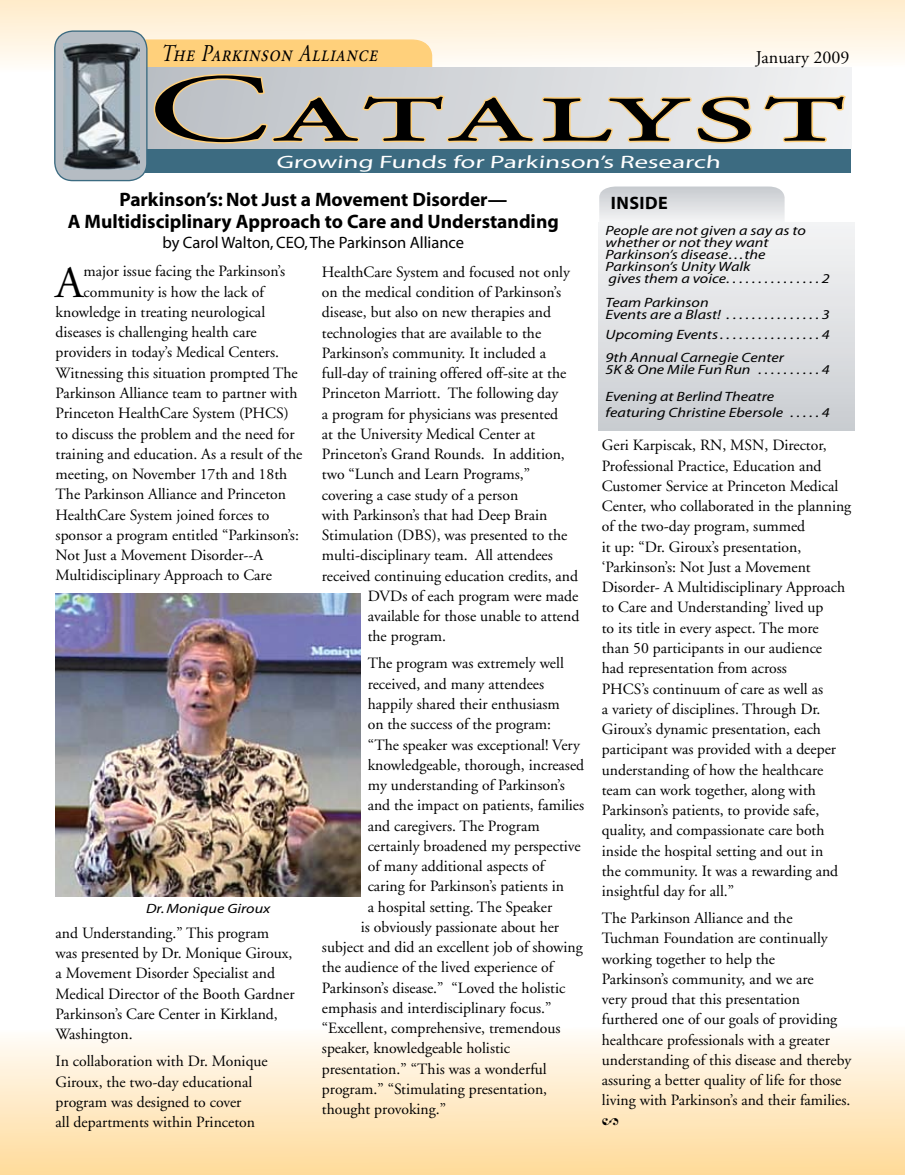
<style>
.page{position:relative;width:905px;height:1175px;background:#fff}
.page>*{position:absolute;margin:0;border:0;box-sizing:border-box;transform-origin:0 0}
.t1{font:96.3px "Adobe Garamond Regular SC";letter-spacing:.035em;color:#000;scale:1.82 1}
.t2{font:44.7px "Adobe Garamond";color:#000}
.t3{font:italic 24px "Adobe Garamond Regular SC";color:#000;scale:.8 1}
.t4{font:700 19.5px/22.2px "Myriad";color:#000;text-align:center}
.t5{font:18px "Myriad";color:#fff;scale:1.5 1}
.t6{font:18px "Adobe Garamond";color:#000}
.t7{font:700 18px "Myriad";letter-spacing:.025em;color:#000}
.t8{font:16.5px "Myriad";color:#000}
.t9{font:15.6px/20.2px "Adobe Garamond";color:#000}
.t10{font:14.25px "Adobe Garamond Pro";color:#000;scale:1.05 1}
.t11{font:italic 13.5px/12px "Myriad";color:#000;scale:1.2 1}
</style>
<div class="page">
<svg style="left:0;top:1034px;width:904px;height:140px;background:#ffeac6"></svg>
<svg style="left:0;top:0;width:904px;height:182px"></svg>
<svg style="left:599px;top:186px;width:185px;height:36px;background:#dddfe2"></svg>
<div style="left:598px;top:222px;width:256px;height:208px;background:linear-gradient(to bottom,#f5f5f6,#cacdd2)"></div>
<div style="left:146px;top:149px;width:705px;height:24px;background:#3c6b81"></div>
<div style="left:146px;top:67px;width:705px;height:81px;background:linear-gradient(to right,#bbbfc5,#f1f2f3)"></div>
<svg style="left:144px;top:39px;width:389px;height:106px;background:#dcd0b9"></svg>
<svg style="left:541px;top:94px;width:212px;height:51px;background:#e8decb"></svg>
<svg style="left:761px;top:94px;width:86px;height:50px"></svg>
<div style="left:55px;top:31px;width:92px;height:150px;background:#b5bcc3;border-radius:18px"></div>
<div style="left:54px;top:30px;width:93px;height:151px;border:1px solid #3c6b81;border-radius:18px"></div>
<img style="left:63px;top:43px;width:76px;height:127px">
<img style="left:56px;top:593px;width:305px;height:303px">
<h3 class="t3" style="left:161px;top:41px;width:278px">The Parkinson Alliance</h3>
<p class="t6" style="left:756px;top:47px;width:95px">January 2009</p>
<h1 class="t1" style="left:147px;top:59px;width:385px">Catalyst</h1>
<p class="t5" style="left:276px;top:153px;width:299px">Growing Funds for Parkinson’s Research</p>
<p class="t4" style="left:68px;top:189px;width:492px">Parkinson’s: Not Just a Movement Disorder—<br>A Multidisciplinary Approach to Care and Understanding</p>
<p class="t8" style="left:162px;top:234px;width:303px">by Carol Walton, CEO, The Parkinson Alliance</p>
<h2 class="t2" style="left:56px;top:259px;width:29px">A</h2>
<p class="t9" style="left:83px;top:262px;width:203px">major issue facing the Parkinson’s</p>
<p class="t9" style="left:83px;top:282px;width:182px">community is how the lack of</p>
<p class="t9" style="left:56px;top:302px;width:211px">knowledge in treating neurological</p>
<p class="t9" style="left:56px;top:322px;width:203px">diseases is challenging health care</p>
<p class="t9" style="left:56px;top:343px;width:225px">providers in today’s Medical Centers.</p>
<p class="t9" style="left:56px;top:363px;width:244px">Witnessing this situation prompted The</p>
<p class="t9" style="left:56px;top:383px;width:243px">Parkinson Alliance team to partner with</p>
<p class="t9" style="left:56px;top:403px;width:235px">Princeton HealthCare System (PHCS)</p>
<p class="t9" style="left:56px;top:424px;width:240px">to discuss the problem and the need for</p>
<p class="t9" style="left:56px;top:444px;width:248px">training and education. As a result of the</p>
<p class="t9" style="left:56px;top:464px;width:233px">meeting, on November 17th and 18th</p>
<p class="t9" style="left:56px;top:484px;width:232px">The Parkinson Alliance and Princeton</p>
<p class="t9" style="left:56px;top:505px;width:215px">HealthCare System joined forces to</p>
<p class="t9" style="left:56px;top:525px;width:245px">sponsor a program entitled “Parkinson’s:</p>
<p class="t9" style="left:56px;top:545px;width:209px">Not Just a Movement Disorder--A</p>
<p class="t9" style="left:56px;top:565px;width:218px">Multidisciplinary Approach to Care</p>
<p class="t11" style="left:146px;top:903px;width:105px">Dr. Monique Giroux</p>
<p class="t9" style="left:56px;top:923px;width:240px">and Understanding.” This program was presented by Dr. Monique Giroux, a Movement Disorder Specialist and<br>Medical Director of the Booth Gardner<br>Parkinson’s Care Center in Kirkland,<br>Washington.</p>
<p class="t9" style="left:56px;top:1051px;width:213px">In collaboration with Dr. Monique<br>Giroux, the two-day educational program was designed to cover<br>all departments within Princeton</p>
<p class="t9" style="left:322px;top:262px;width:249px">HealthCare System and focused not only</p>
<p class="t9" style="left:322px;top:282px;width:241px">on the medical condition of Parkinson’s</p>
<p class="t9" style="left:322px;top:302px;width:231px">disease, but also on new therapies and</p>
<p class="t9" style="left:322px;top:323px;width:221px">technologies that are available to the</p>
<p class="t9" style="left:322px;top:343px;width:225px">Parkinson’s community. It included a</p>
<p class="t9" style="left:322px;top:363px;width:246px">full-day of training offered off-site at the</p>
<p class="t9" style="left:322px;top:383px;width:238px">Princeton Marriott. The following day</p>
<p class="t9" style="left:322px;top:404px;width:238px">a program for physicians was presented</p>
<p class="t9" style="left:322px;top:424px;width:215px">at the University Medical Center at</p>
<p class="t9" style="left:322px;top:444px;width:244px">Princeton’s Grand Rounds. In addition,</p>
<p class="t9" style="left:322px;top:465px;width:210px">two “Lunch and Learn Programs,”</p>
<p class="t9" style="left:322px;top:485px;width:198px">covering a case study of a person</p>
<p class="t9" style="left:322px;top:505px;width:227px">with Parkinson’s that had Deep Brain</p>
<p class="t9" style="left:322px;top:525px;width:247px">Stimulation (DBS), was presented to the</p>
<p class="t9" style="left:322px;top:546px;width:232px">multi-disciplinary team. All attendees</p>
<p class="t9" style="left:322px;top:566px;width:258px">received continuing education credits, and</p>
<p class="t9" style="left:368px;top:586px;width:212px">DVDs of each program were made</p>
<p class="t9" style="left:368px;top:606px;width:213px">available for those unable to attend</p>
<p class="t9" style="left:368px;top:627px;width:80px">the program.</p>
<p class="t9" style="left:368px;top:654px;width:198px">The program was extremely well</p>
<p class="t9" style="left:368px;top:674px;width:178px">received, and many attendees</p>
<p class="t9" style="left:368px;top:694px;width:194px">happily shared their enthusiasm</p>
<p class="t9" style="left:368px;top:714px;width:185px">on the success of the program:</p>
<p class="t9" style="left:368px;top:735px;width:214px">“The speaker was exceptional! Very</p>
<p class="t9" style="left:368px;top:755px;width:218px">knowledgeable, thorough, increased</p>
<p class="t9" style="left:368px;top:775px;width:198px">my understanding of Parkinson’s</p>
<p class="t9" style="left:368px;top:795px;width:218px">and the impact on patients, families</p>
<p class="t9" style="left:368px;top:816px;width:173px">and caregivers. The Program</p>
<p class="t9" style="left:368px;top:836px;width:214px">certainly broadened my perspective</p>
<p class="t9" style="left:368px;top:856px;width:178px">of many additional aspects of</p>
<p class="t9" style="left:368px;top:876px;width:198px">caring for Parkinson’s patients in</p>
<p class="t9" style="left:368px;top:897px;width:186px">a hospital setting. The Speaker</p>
<p class="t9" style="left:361px;top:917px;width:200px">is obviously passionate about her</p>
<p class="t9" style="left:322px;top:937px;width:262px">subject and did an excellent job of showing</p>
<p class="t9" style="left:322px;top:957px;width:233px">the audience of the lived experience of</p>
<p class="t9" style="left:322px;top:978px;width:245px">Parkinson’s disease.” “Loved the holistic</p>
<p class="t9" style="left:322px;top:998px;width:231px">emphasis and interdisciplinary focus.”</p>
<p class="t9" style="left:322px;top:1018px;width:240px">“Excellent, comprehensive, tremendous</p>
<p class="t9" style="left:322px;top:1038px;width:190px">speaker, knowledgeable holistic</p>
<p class="t9" style="left:322px;top:1059px;width:226px">presentation.” “This was a wonderful</p>
<p class="t9" style="left:322px;top:1079px;width:227px">program.” “Stimulating presentation,</p>
<p class="t9" style="left:322px;top:1099px;width:126px">thought provoking.”</p>
<p class="t7" style="left:611px;top:193px;width:58px">INSIDE</p>
<p class="t11" style="left:605px;top:225px;width:188px">People are not given a say as to whether or not they want<br>Parkinson’s disease…the<br>Parkinson’s Unity Walk<br>gives them a voice . . . . . . . . . . . . . . 2</p>
<p class="t11" style="left:605px;top:297px;width:188px">Team Parkinson<br>Events are a Blast! . . . . . . . . . . . . . . 3</p>
<p class="t11" style="left:605px;top:323px;width:188px;line-height:22.8px">Upcoming Events . . . . . . . . . . . . . . . 4<br>9th Annual Carnegie Center</p>
<p class="t11" style="left:605px;top:356px;width:188px;line-height:27px">5K &amp; One Mile Fun Run . . . . . . . . . 4<br>Evening at Berlind Theatre</p>
<p class="t11" style="left:605px;top:407px;width:188px">featuring Christine Ebersole . . . . 4</p>
<p class="t9" style="left:602px;top:436px;width:251px">Geri Karpiscak, RN, MSN, Director, Professional Practice, Education and Customer Service at Princeton Medical Center, who collaborated in the planning of the two-day program, summed<br>it up: “Dr. Giroux’s presentation, ‘Parkinson’s: Not Just a Movement Disorder- A Multidisciplinary Approach to Care and Understanding’ lived up<br>to its title in every aspect. The more<br>than 50 participants in our audience<br>had representation from across<br>PHCS’s continuum of care as well as<br>a variety of disciplines. Through Dr.<br>Giroux’s dynamic presentation, each participant was provided with a deeper understanding of how the healthcare team can work together, along with Parkinson’s patients, to provide safe, quality, and compassionate care both inside the hospital setting and out in<br>the community. It was a rewarding and insightful day for all.”</p>
<p class="t9" style="left:602px;top:908px;width:251px">The Parkinson Alliance and the Tuchman Foundation are continually working together to help the<br>Parkinson’s community, and we are<br>very proud that this presentation furthered one of our goals of providing healthcare professionals with a greater understanding of this disease and thereby assuring a better quality of life for those living with Parkinson’s and their families.</p>
<p class="t10" style="left:602px;top:1112px;width:18px">2</p>
</div>
